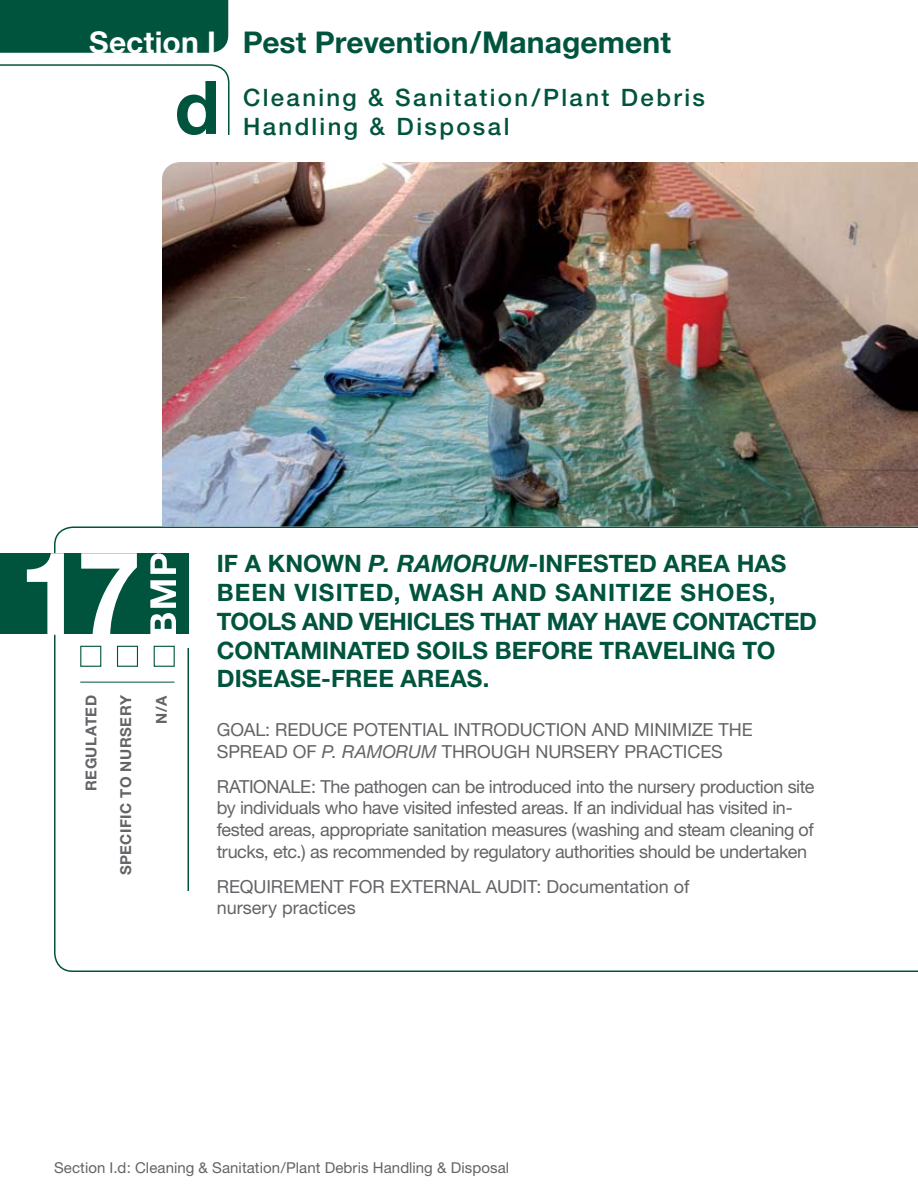
<style>
.page{position:relative;width:918px;height:1188px;background:#fff}
.page>*{position:absolute;margin:0;border:0;box-sizing:border-box;transform-origin:0 0}
.t1{font:700 30px "Helvetica Neue";color:#00543d}
.t2{font:700 24px/28.8px "Helvetica Neue";letter-spacing:.005em;color:#00543d}
.t3{font:500 24px/28.8px "Helvetica Neue";letter-spacing:.1em;color:#00543d}
.t4{font:18px/21.6px "Helvetica Neue";letter-spacing:-.025em;color:#636467}
.t5{font:18px "Helvetica Neue";letter-spacing:-.005em;color:#636467}
.t6{font:18px "Helvetica Neue";color:#636467}
.t7{font:15px "Helvetica Neue";letter-spacing:.005em;color:#636467}
.t8{font:700 15px "Helvetica Neue";letter-spacing:.035em;color:#636467}
.s1{color:#fff}
.s2{font-style:italic}
</style>
<div class="page">
<svg style="left:54px;top:526px;width:863px;height:446px"></svg>
<div style="left:80px;top:646px;width:21px;height:21px;border:1px solid #00543d"></div>
<hr style="left:80px;top:682px;width:95px;height:1px;background:#00543d">
<div style="left:0;top:554px;width:189px;height:80px;background:#00543d"></div>
<hr style="left:188px;top:648px;width:1px;height:243px;background:#00543d">
<div style="left:117px;top:646px;width:21px;height:21px;border:1px solid #00543d"></div>
<div style="left:154px;top:646px;width:21px;height:21px;border:1px solid #00543d"></div>
<svg style="left:150px;top:553px;width:26px;height:81px"></svg>
<div style="left:0;top:0;width:228px;height:53px;background:#00543d"></div>
<img style="left:162px;top:162px;width:756px;height:364px">
<svg style="left:27px;top:553px;width:110px;height:82px"></svg>
<svg style="left:0;top:64px;width:230px;height:71px"></svg>
<h1 class="t1" style="left:89px;top:24px;width:583px"><span class="s1">SECTION I</span> PEST PREVENTION/MANAGEMENT</h1>
<h2 class="t3" style="left:243px;top:83px;width:464px">Cleaning &amp; Sanitation/Plant Debris<br>Handling &amp; Disposal</h2>
<p class="t8" style="left:82px;top:791px;width:96px;rotate:-90deg">REGULATED</p>
<p class="t8" style="left:117px;top:875px;width:182px;rotate:-90deg">SPECIFIC TO NURSERY</p>
<p class="t8" style="left:152px;top:724px;width:30px;rotate:-90deg">N/A</p>
<h2 class="t2" style="left:217px;top:549px;width:602px">IF A KNOWN <span class="s2">P. RAMORUM</span>-INFESTED AREA HAS<br>BEEN VISITED, WASH AND SANITIZE SHOES,<br>TOOLS AND VEHICLES THAT MAY HAVE CONTACTED<br>CONTAMIN</h2>
<h2 class="t2" style="left:217px;top:635px;width:560px;text-indent:130px">ATED SOILS BEFORE TRAVELING TO<br>DISEASE-FREE AREAS.</h2>
<p class="t4" style="left:217px;top:719px;width:95px">Goal: Reduc</p>
<p class="t4" style="left:337px;top:719px;width:29px">e pot</p>
<p class="t4" style="left:388px;top:719px;width:22px">entia</p>
<p class="t4" style="left:438px;top:719px;width:27px">l introduction</p>
<p class="t4" style="left:592px;top:719px;width:14px">and</p>
<p class="t4" style="left:634px;top:719px;width:11px">minimiz</p>
<p class="t4" style="left:703px;top:719px;width:52px">e th e</p>
<p class="t4" style="left:217px;top:740px;width:13px">spr</p>
<p class="t4" style="left:252px;top:740px;width:204px">ead of <span class="s2">P. RAMORUM</span> through</p>
<p class="t4" style="left:535px;top:740px;width:13px">nurs</p>
<p class="t4" style="left:585px;top:740px;width:51px">ery practic</p>
<p class="t4" style="left:700px;top:740px;width:21px">es</p>
<p class="t4" style="left:217px;top:775px;width:24px">Rationa</p>
<p class="t4" style="left:217px;top:775px;width:599px;text-indent:74px">le: The pathogen can be introduced into the nursery production site by individuals who have visited infested areas. If an individual has visited in&shy;fested areas, appropriate sanitation measures (washing and steam cleaning of trucks, etc.) as recommended by regulatory authorities should be undertaken</p>
<p class="t4" style="left:217px;top:875px;width:145px">Requirem ent for</p>
<p class="t4" style="left:390px;top:875px;width:12px">Ext</p>
<p class="t4" style="left:423px;top:875px;width:24px">erna</p>
<p class="t4" style="left:471px;top:875px;width:37px">l Audit</p>
<p class="t5" style="left:537px;top:876px;width:154px">: Documentation of</p>
<p class="t6" style="left:217px;top:897px;width:141px">nursery practices</p>
<p class="t7" style="left:54px;top:1159px;width:457px">Section I.d: Cleaning &amp; Sanitation/Plant Debris Handling &amp; Disposal</p>
</div>
